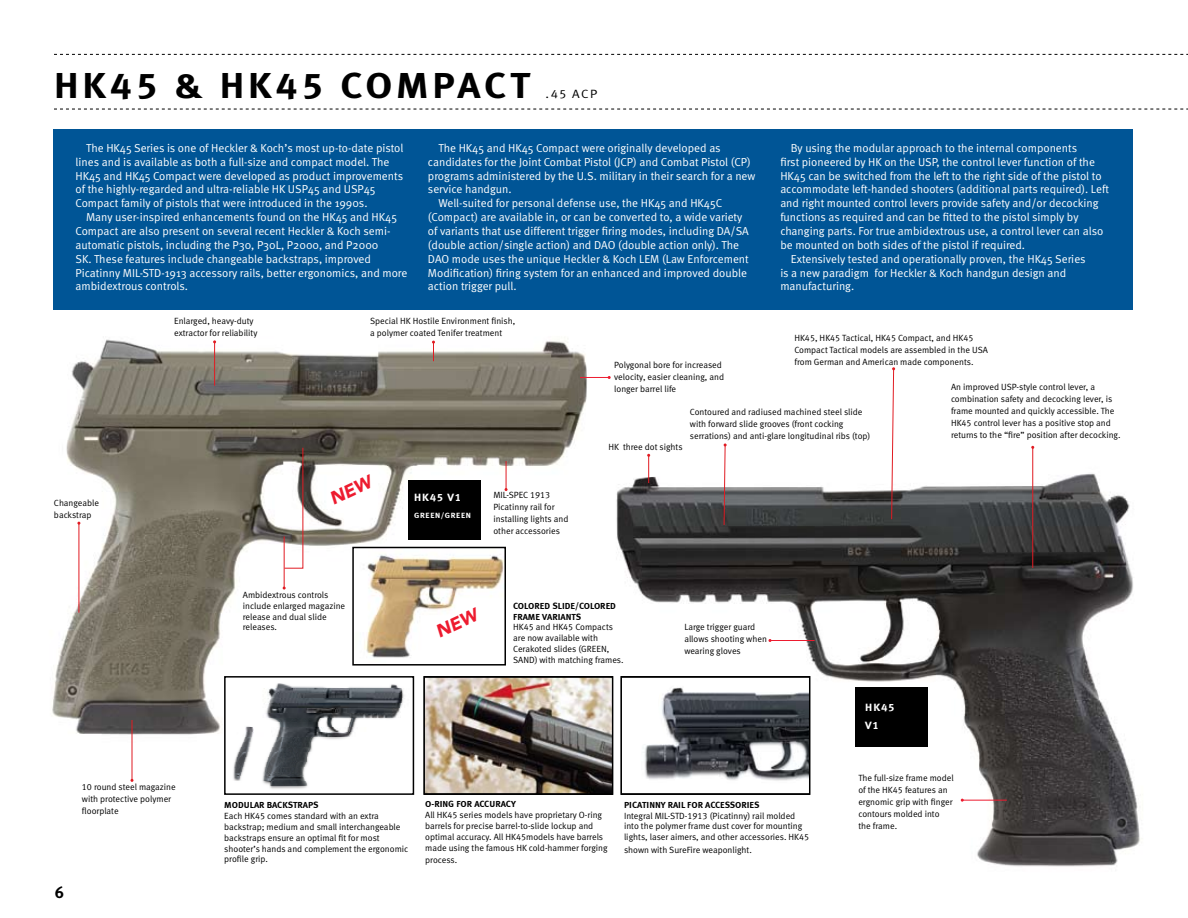
<style>
.page{position:relative;width:1188px;height:918px;background:#fff}
.page>*{position:absolute;margin:0;border:0;box-sizing:border-box;transform-origin:0 0}
.t1{font:36px "Meta Bold LF";letter-spacing:.1em;color:#000;scale:1.1 1}
.t2{font:16.5px "Meta Bold LF";color:#000}
.t3{font:12px "Meta Normal LF";color:#000;scale:1.1 1}
.t4{font:11.55px/13.8px "Meta Normal";color:#fff}
.t5{font:10.5px/17.2px "Meta Bold LF";letter-spacing:.07em;color:#fff;scale:1.1 1}
.t6{font:9px/12px "Meta Normal LF";color:#000}
.t7{font:9px/10.8px "Meta Bold LF Caps";color:#000}
.t8{font:7.5px "Meta Bold LF";color:#fff;scale:1.1 1}
</style>
<div class="page">
<svg style="left:54px;top:54px;width:1134px;height:1px"></svg>
<svg style="left:54px;top:109px;width:1134px;height:1px"></svg>
<img style="left:52px;top:338px;width:535px;height:423px">
<img style="left:613px;top:459px;width:527px;height:408px">
<svg style="left:580px;top:376px;width:31px;height:3px"></svg>
<div style="left:54px;top:129px;width:1079px;height:180px;background:#005596"></div>
<img style="left:229px;top:679px;width:182px;height:110px">
<div style="left:224px;top:676px;width:190px;height:119px;border:2px solid #000"></div>
<img style="left:426px;top:679px;width:184px;height:113px">
<div style="left:423px;top:676px;width:190px;height:119px;border:2px solid #000"></div>
<svg style="left:623px;top:679px;width:184px;height:113px"></svg>
<div style="left:620px;top:676px;width:190px;height:119px;border:2px solid #000"></div>
<div style="left:856px;top:687px;width:72px;height:60px;background:#000"></div>
<div style="left:409px;top:480px;width:72px;height:60px;background:#000"></div>
<hr style="left:284px;top:536px;width:1px;height:52px;background:#e11b22">
<svg style="left:284px;top:447px;width:20px;height:122px"></svg>
<img style="left:355px;top:550px;width:148px;height:113px">
<div style="left:352px;top:547px;width:154px;height:119px;border:2px solid #000"></div>
<svg style="left:432px;top:341px;width:3px;height:20px"></svg>
<hr style="left:132px;top:720px;width:1px;height:60px;background:#e11b22">
<hr style="left:1032px;top:447px;width:1px;height:121px;background:#e11b22">
<svg style="left:647px;top:454px;width:3px;height:29px"></svg>
<svg style="left:505px;top:461px;width:3px;height:30px"></svg>
<hr style="left:214px;top:342px;width:1px;height:44px;background:#e11b22">
<svg style="left:723px;top:443px;width:4px;height:83px"></svg>
<hr style="left:79px;top:523px;width:1px;height:90px;background:#e11b22">
<hr style="left:962px;top:800px;width:45px;height:1px;background:#ed1b2f">
<hr style="left:770px;top:640px;width:45px;height:1px;background:#ed1b2f">
<svg style="left:891px;top:367px;width:4px;height:153px"></svg>
<svg style="left:435px;top:607px;width:46px;height:30px"></svg>
<svg style="left:329px;top:474px;width:46px;height:31px"></svg>
<h1 class="t1" style="left:54px;top:65px;width:367px">HK45 &amp; HK45 COMPACT</h1>
<p class="t3" style="left:546px;top:87px;width:48px">.45 ACP</p>
<p class="t4" style="left:76px;top:141px;width:329px;text-indent:10px">The HK45 Series is one of Heckler &amp; Koch’s most up-to-date pistol lines and is available as both a full-size and compact model. The HK45 and HK45 Compact were developed as product improvements of the highly-regarded and ultra-reliable HK USP45 and USP45<br>Compact family of pistols that were introduced in the 1990s.</p>
<p class="t4" style="left:76px;top:210px;width:333px;text-indent:10px">Many user-inspired enhancements found on the HK45 and HK45<br>Compact are also present on several recent Heckler &amp; Koch semi&shy;automatic pistols, including the P30, P30L, P2000, and P2000<br>SK. These features include changeable backstraps, improved Picatinny MIL-STD-1913 accessory rails, better ergonomics, and more ambidextrous controls.</p>
<p class="t4" style="left:438px;top:141px;width:284px">The HK45 and HK45 Compact were originally developed as</p>
<p class="t4" style="left:428px;top:155px;width:324px">candidates for the Joint Combat Pistol (JCP) and Combat Pistol (CP)</p>
<p class="t4" style="left:428px;top:169px;width:329px">programs administered by the U.S. military in their search for a new</p>
<p class="t4" style="left:428px;top:182px;width:85px">service handgun.</p>
<p class="t4" style="left:438px;top:196px;width:285px">Well-suited for personal defense use, the HK45 and HK45C</p>
<p class="t4" style="left:428px;top:210px;width:316px">(Compact) are available in, or can be converted to, a wide variety</p>
<p class="t4" style="left:428px;top:224px;width:322px">of variants that use different trigger firing modes, including DA/SA</p>
<p class="t4" style="left:428px;top:238px;width:313px">(double action/single action) and DAO (double action only). The</p>
<p class="t4" style="left:428px;top:252px;width:322px">DAO mode uses the unique Heckler &amp; Koch LEM (Law Enforcement</p>
<p class="t4" style="left:428px;top:266px;width:320px">Modification) firing system for an enhanced and improved double</p>
<p class="t4" style="left:428px;top:279px;width:90px">action trigger pull.</p>
<p class="t4" style="left:791px;top:141px;width:288px">By using the modular approach to the internal components</p>
<p class="t4" style="left:780px;top:155px;width:316px">first pioneered by HK on the USP, the control lever function of the</p>
<p class="t4" style="left:780px;top:169px;width:323px">HK45 can be switched from the left to the right side of the pistol to</p>
<p class="t4" style="left:780px;top:182px;width:330px">accommodate left-handed shooters (additional parts required). Left</p>
<p class="t4" style="left:780px;top:196px;width:320px">and right mounted control levers provide safety and/or decocking</p>
<p class="t4" style="left:780px;top:210px;width:300px">functions as required and can be fitted to the pistol simply by</p>
<p class="t4" style="left:780px;top:224px;width:325px">changing parts. For true ambidextrous use, a control lever can also</p>
<p class="t4" style="left:780px;top:238px;width:246px">be mounted on both sides of the pistol if required.</p>
<p class="t4" style="left:791px;top:252px;width:296px">Extensively tested and operationally proven, the HK45 Series</p>
<p class="t4" style="left:780px;top:266px;width:288px">is a new paradigm for Heckler &amp; Koch handgun design and</p>
<p class="t4" style="left:780px;top:279px;width:75px">manufacturing.</p>
<p class="t6" style="left:54px;top:497px;width:47px">Changeable backstrap</p>
<p class="t6" style="left:174px;top:314px;width:85px">Enlarged, heavy-duty extractor for reliability</p>
<p class="t6" style="left:243px;top:589px;width:104px;line-height:10.8px">Ambidextrous controls include enlarged magazine release and dual slide releases.</p>
<p class="t6" style="left:370px;top:315px;width:147px">Special HK Hostile Environment finish, a polymer coated Tenifer treatment</p>
<p class="t5" style="left:414px;top:489px;width:44px">HK45 V1</p>
<p class="t8" style="left:414px;top:511px;width:11px">GREE</p>
<p class="t8" style="left:435px;top:511px;width:15px">N/GREE</p>
<p class="t8" style="left:466px;top:511px;width:6px">N</p>
<p class="t6" style="left:493px;top:489px;width:77px">MIL-SPEC 1913<br>Picatinny rail for installing lights and other accessories</p>
<p class="t6" style="left:794px;top:332px;width:195px">HK45, HK45 Tactical, HK45 Compact, and HK45<br>Compact Tactical models are assembled in the USA from German and American made components.</p>
<p class="t6" style="left:614px;top:359px;width:111px">Polygonal bore for increased velocity, easier cleaning, and longer barrel life</p>
<p class="t6" style="left:690px;top:405px;width:182px">Contoured and radiused machined steel slide with forward slide grooves (front cocking serrations) and anti-glare longitudinal ribs (top)</p>
<p class="t6" style="left:951px;top:381px;width:171px">An improved USP-style control lever, a combination safety and decocking lever, is frame mounted and quickly accessible. The HK45 control lever has a positive stop and returns to the “fire” position after decocking.</p>
<p class="t6" style="left:608px;top:440px;width:76px">HK three dot sights</p>
<p class="t7" style="left:513px;top:600px;width:104px">COLORED SLIDE/COLORED<br>FRAME VARIANTS</p>
<p class="t6" style="left:513px;top:622px;width:112px;line-height:10.8px">HK45 and HK45 Compacts are now available with<br>Cerakoted slides (GREEN,<br>SAND) with matching frames.</p>
<p class="t6" style="left:684px;top:621px;width:84px">Large trigger guard allows shooting when wearing gloves</p>
<p class="t5" style="left:865px;top:699px;width:28px">HK45<br>V1</p>
<p class="t6" style="left:82px;top:781px;width:95px">10 round steel magazine with protective polymer floorplate</p>
<h2 class="t2" style="left:55px;top:882px;width:11px">6</h2>
<p class="t7" style="left:224px;top:800px;width:96px">MODULAR BACKSTRAPS</p>
<p class="t6" style="left:224px;top:810px;width:186px;line-height:10.8px">Each HK45 comes standard with an extra backstrap; medium and small interchangeable backstraps ensure an optimal fit for most shooter’s hands and complement the ergonomic profile grip.</p>
<p class="t7" style="left:425px;top:799px;width:92px">O-RING FOR ACCURACY</p>
<p class="t6" style="left:425px;top:810px;width:184px;line-height:10.8px">All HK45 series models have proprietary O-ring barrels for precise barrel-to-slide lockup and optimal accuracy. All HK45models have barrels made using the famous HK cold-hammer forging</p>
<p class="t6" style="left:425px;top:854px;width:34px">process.</p>
<p class="t7" style="left:624px;top:799px;width:137px">PICATINNY RAIL FOR ACCESSORIES</p>
<p class="t6" style="left:624px;top:810px;width:187px;line-height:10.8px">Integral MIL-STD-1913 (Picatinny) rail molded into the polymer frame dust cover for mounting lights, laser aimers, and other accessories. HK45</p>
<p class="t6" style="left:624px;top:844px;width:129px">shown with SureFire weaponlight.</p>
<p class="t6" style="left:858px;top:772px;width:97px">The full-size frame model of the HK45 features an ergnomic grip with finger contours molded into the frame.</p>
</div>
